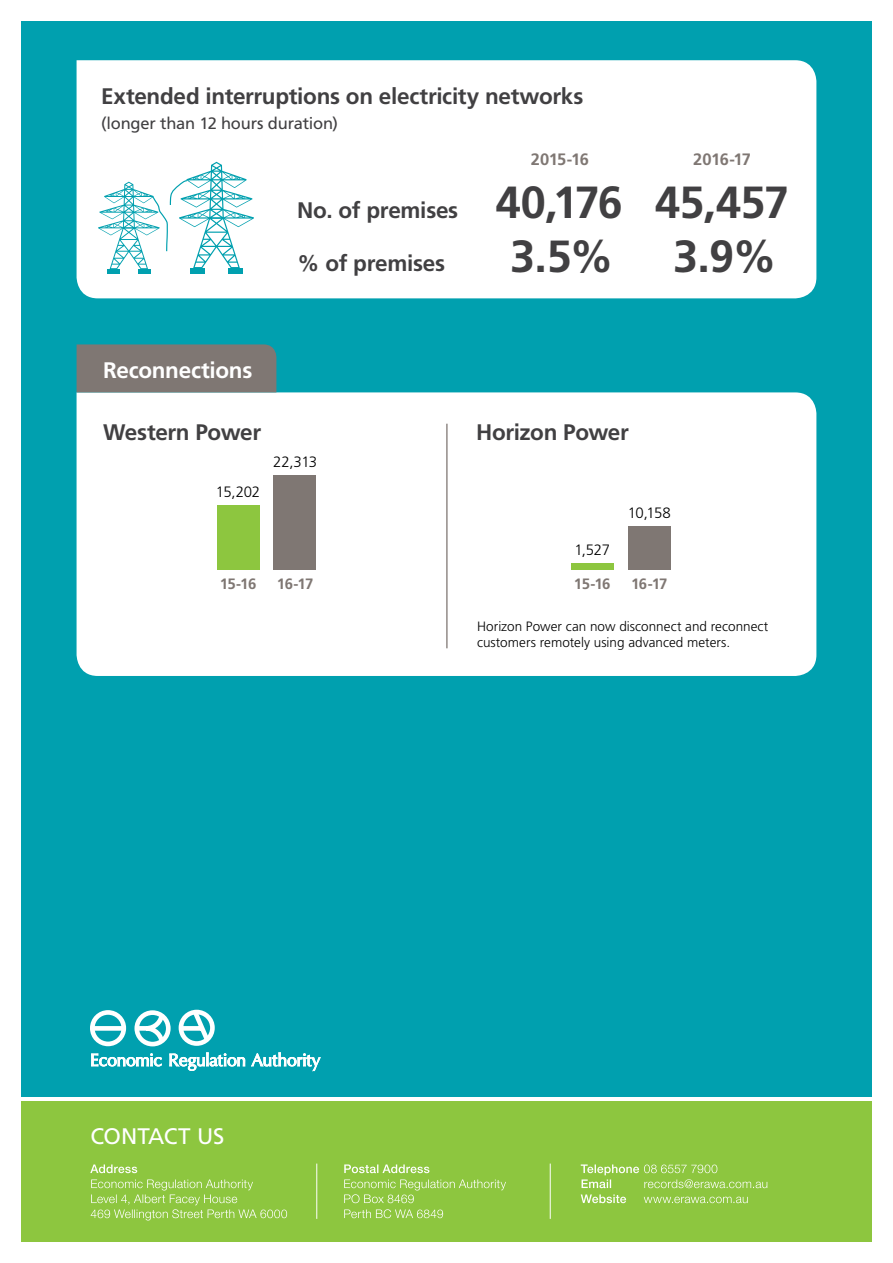
<style>
.page{position:relative;width:893px;height:1263px;background:#fff}
.page>*{position:absolute;margin:0;border:0;box-sizing:border-box;transform-origin:0 0}
.t1{font:700 45px/54px "Frutiger";letter-spacing:-.02em;color:#414042;text-align:center}
.t2{font:700 22.5px "Frutiger";letter-spacing:-.015em;color:#414042}
.t3{font:700 22.5px "Frutiger";letter-spacing:-.015em;color:#fff}
.t4{font:22.5px "Frutiger";letter-spacing:-.005em;color:#fff}
.t5{font:16.5px "Frutiger";letter-spacing:-.01em;color:#414042}
.t6{font:700 16.5px "Frutiger";letter-spacing:-.03em;color:#7f7773}
.t7{font:300 15px "Frutiger";letter-spacing:-.035em;color:#000}
.t8{font:700 15px "Frutiger";letter-spacing:-.035em;color:#7f7773}
.t9{font:300 13.5px/16.2px "Frutiger";letter-spacing:.005em;color:#000}
</style>
<div class="page">
<div style="left:21px;top:21px;width:851px;height:1076px;background:#00a0af"></div>
<div style="left:21px;top:1101px;width:851px;height:141px;background:#8dc63f"></div>
<svg style="left:91px;top:1179px;width:196px;height:41px"></svg>
<svg style="left:90px;top:1164px;width:47px;height:9px"></svg>
<hr style="left:316px;top:1163px;width:1px;height:56px;background:#fff">
<hr style="left:550px;top:1163px;width:1px;height:56px;background:#fff">
<svg style="left:344px;top:1209px;width:99px;height:9px"></svg>
<svg style="left:344px;top:1179px;width:162px;height:24px"></svg>
<svg style="left:344px;top:1164px;width:85px;height:9px"></svg>
<svg style="left:581px;top:1194px;width:167px;height:9px"></svg>
<svg style="left:581px;top:1164px;width:186px;height:24px"></svg>
<svg style="left:251px;top:1052px;width:70px;height:19px"></svg>
<svg style="left:90px;top:1009px;width:155px;height:62px"></svg>
<div style="left:77px;top:60px;width:739px;height:238px;background:#fff"></div>
<div style="left:190px;top:268px;width:15px;height:5px;background:#00a0af"></div>
<hr style="left:107px;top:269px;width:13px;height:4px;background:#00a0af">
<hr style="left:138px;top:269px;width:12px;height:4px;background:#00a0af">
<div style="left:228px;top:268px;width:15px;height:5px;background:#00a0af"></div>
<svg style="left:98px;top:162px;width:156px;height:107px;background:#d2eef0"></svg>
<div style="left:77px;top:392px;width:739px;height:284px;background:#fff"></div>
<hr style="left:446px;top:424px;width:2px;height:224px;background:#7f7773">
<div style="left:77px;top:344px;width:199px;height:48px;background:#7f7773"></div>
<div style="left:217px;top:505px;width:42px;height:65px;background:#8dc63f"></div>
<div style="left:571px;top:563px;width:42px;height:7px;background:#8dc63f"></div>
<div style="left:273px;top:475px;width:43px;height:95px;background:#7f7773"></div>
<div style="left:628px;top:526px;width:43px;height:44px;background:#7f7773"></div>
<p class="t2" style="left:101px;top:83px;width:484px">Extended interruptions on electricity networks</p>
<p class="t5" style="left:101px;top:114px;width:238px">(longer than 12 hours duration)</p>
<p class="t2" style="left:297px;top:197px;width:163px">No. of premises</p>
<p class="t2" style="left:297px;top:250px;width:150px">% of premises</p>
<p class="t6" style="left:531px;top:150px;width:59px">2015-16</p>
<h1 class="t1" style="left:496px;top:175px;width:128px">40,176<br>3.5%</h1>
<p class="t6" style="left:693px;top:150px;width:59px">2016-17</p>
<h1 class="t1" style="left:655px;top:175px;width:136px">45,457<br>3.9%</h1>
<p class="t3" style="left:103px;top:357px;width:151px">Reconnections</p>
<p class="t2" style="left:103px;top:419px;width:159px">Western Power</p>
<p class="t2" style="left:476px;top:419px;width:154px">Horizon Power</p>
<p class="t7" style="left:216px;top:483px;width:46px">15,202</p>
<p class="t7" style="left:273px;top:453px;width:45px">22,313</p>
<p class="t7" style="left:574px;top:541px;width:37px">1,527</p>
<p class="t7" style="left:628px;top:505px;width:44px">10,158</p>
<p class="t8" style="left:220px;top:575px;width:38px">15-16</p>
<p class="t8" style="left:277px;top:575px;width:38px">16-17</p>
<p class="t8" style="left:574px;top:575px;width:38px">15-16</p>
<p class="t8" style="left:631px;top:575px;width:38px">16-17</p>
<p class="t4" style="left:90px;top:1123px;width:136px">CONTACT US</p>
<p class="t9" style="left:477px;top:618px;width:293px">Horizon Power can now disconnect and reconnect customers remotely using advanced meters.</p>
</div>
